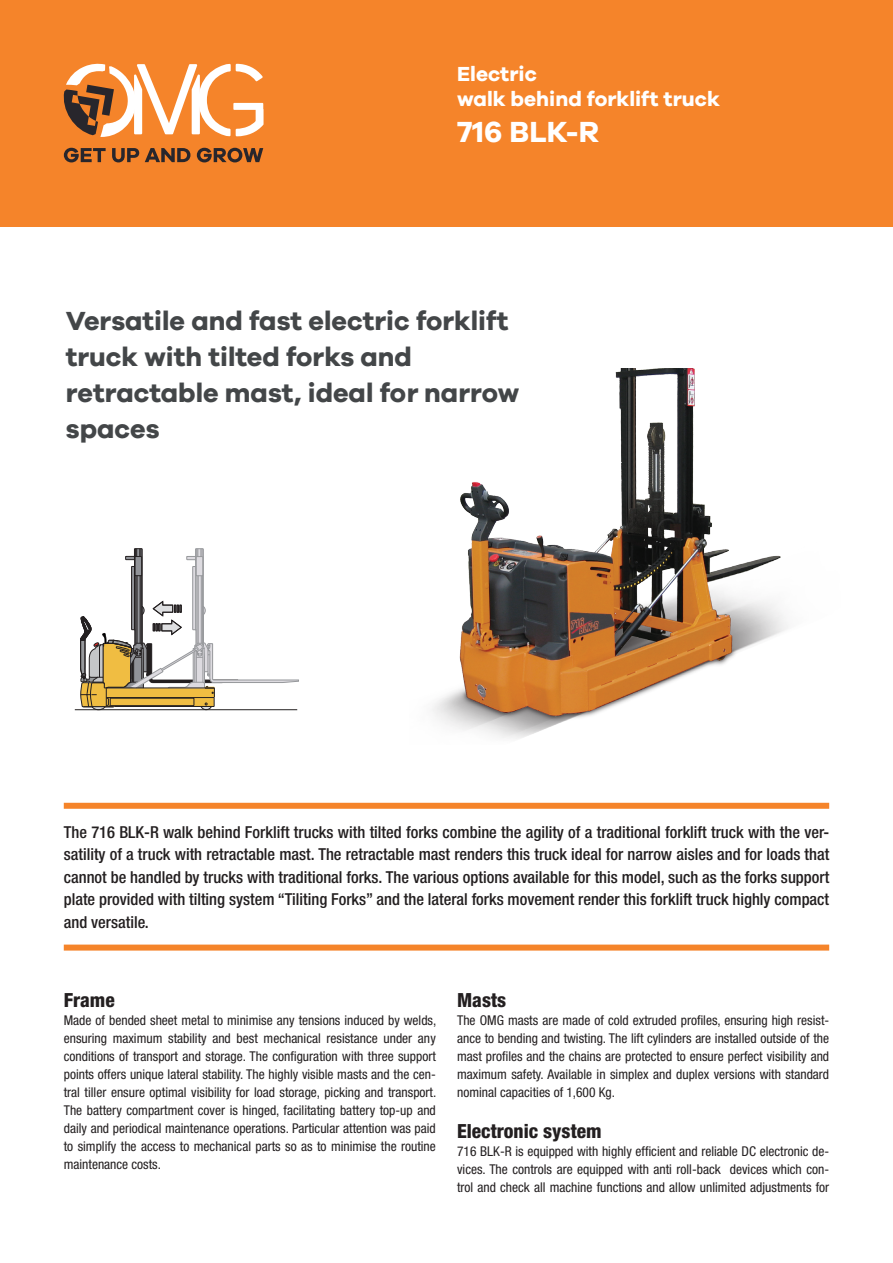
<style>
.page{position:relative;width:893px;height:1263px;background:#fff}
.page>*{position:absolute;margin:0;border:0;box-sizing:border-box;transform-origin:0 0}
.t1{font:700 30px "Galano Grotesque";color:#fff}
.t2{font:700 27px/36px "Galano Grotesque";color:#434648}
.t3{font:700 21px/25.2px "Galano Grotesque";color:#fff}
.t4{font:800 condensed 19.5px "Helvetica Neue LT Std";color:#231f20}
.t5{font:500 condensed 16.5px/22.5px "Helvetica Neue LT Std";color:#231f20;text-align:justify}
.t6{font:condensed 13.5px/18px "Helvetica Neue LT Std";color:#231f20;text-align:justify}
</style>
<div class="page">
<div style="left:0;top:0;width:893px;height:227px;background:#f5842a"></div>
<svg style="left:64px;top:148px;width:42px;height:14px"></svg>
<svg style="left:112px;top:148px;width:27px;height:14px"></svg>
<svg style="left:145px;top:148px;width:45px;height:14px"></svg>
<svg style="left:197px;top:148px;width:66px;height:14px"></svg>
<svg style="left:63px;top:63px;width:201px;height:74px"></svg>
<div style="left:64px;top:803px;width:765px;height:6px;background:#f5842a"></div>
<div style="left:64px;top:944px;width:765px;height:6px;background:#f5842a"></div>
<hr style="left:75px;top:709px;width:222px;height:1px;background:#231f20">
<svg style="left:80px;top:548px;width:219px;height:162px"></svg>
<hr style="left:83px;top:706px;width:30px;height:1px;background:#231f20">
<img style="left:432px;top:368px;width:356px;height:371px">
<h3 class="t3" style="left:457px;top:60px;width:264px">Electric<br>walk behind forklift truck</h3>
<h1 class="t1" style="left:457px;top:114px;width:144px">716 BLK-R</h1>
<h2 class="t2" style="left:66px;top:302px;width:455px">Versatile and fast electric forklift truck with tilted forks and retractable mast, ideal for narrow spaces</h2>
<p class="t5" style="left:64px;top:820px;width:767px">The 716 BLK-R walk behind Forklift trucks with tilted forks combine the agility of a traditional forklift truck with the ver&shy;satility of a truck with retractable mast. The retractable mast renders this truck ideal for narrow aisles and for loads that cannot be handled by trucks with traditional forks. The various options available for this model, such as the forks support plate provided with tilting system “Tiliting Forks” and the lateral forks movement render this forklift truck highly compact and versatile.</p>
<h3 class="t4" style="left:64px;top:988px;width:53px">Frame</h3>
<p class="t6" style="left:64px;top:1011px;width:374px">Made of bended sheet metal to minimise any tensions induced by welds, ensuring maximum stability and best mechanical resistance under any conditions of transport and storage. The configuration with three support points offers unique lateral stability. The highly visible masts and the cen&shy;tral tiller ensure optimal visibility for load storage, picking and transport.<br>The battery compartment cover is hinged, facilitating battery top-up and daily and periodical maintenance operations. Particular attention was paid to simplify the access to mechanical parts so as to minimise the routine maintenance costs.</p>
<h3 class="t4" style="left:457px;top:988px;width:51px">Masts</h3>
<p class="t6" style="left:457px;top:1011px;width:374px">The OMG masts are made of cold extruded profiles, ensuring high resist&shy;ance to bending and twisting. The lift cylinders are installed outside of the mast profiles and the chains are protected to ensure perfect visibility and maximum safety. Available in simplex and duplex versions with standard nominal capacities of 1,600 Kg.</p>
<h3 class="t4" style="left:457px;top:1119px;width:146px">Electronic system</h3>
<p class="t6" style="left:457px;top:1142px;width:374px">716 BLK-R is equipped with highly efficient and reliable DC electronic de&shy;vices. The controls are equipped with anti roll-back devices which con&shy;trol and check all machine functions and allow unlimited adjustments for</p>
</div>
